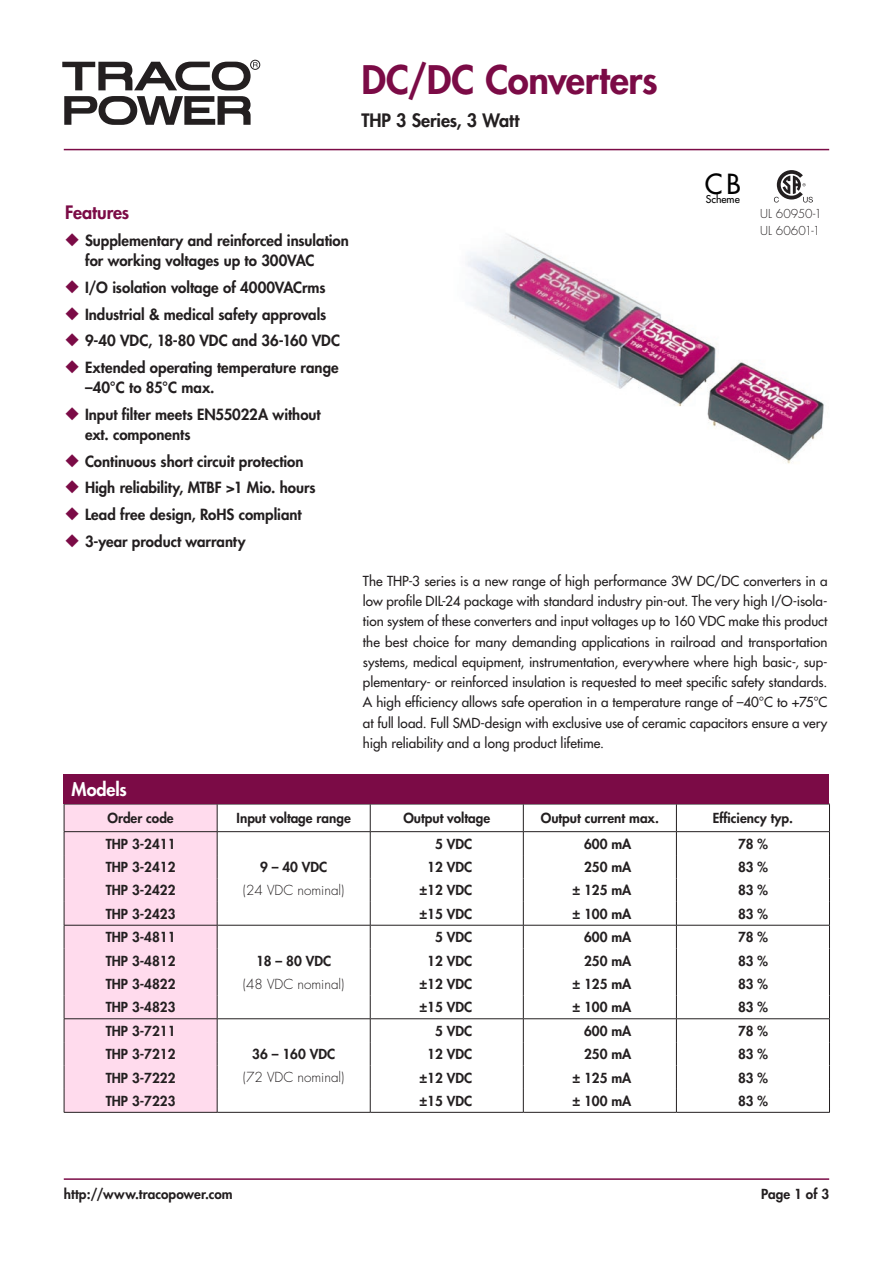
<style>
.page{position:relative;width:893px;height:1263px;background:#fff}
.page>*{position:absolute;margin:0;border:0;box-sizing:border-box;transform-origin:0 0}
.t1{font:800 38.25px "Futura";letter-spacing:-.005em;color:#7b0b46}
.t2{font:27px "Futura";color:#000}
.t3{font:800 18px "Futura";letter-spacing:-.01em;color:#231f20}
.Features_Heavy{font:800 18px "Futura";letter-spacing:-.01em;color:#7b0b46}
.t4{font:800 18px "Futura";letter-spacing:-.005em;color:#fff}
.Features_Heavy-2{font:800 15px/20.2px "Futura";color:#231f20}
.Text_medium{font:13.5px/20.2px "Futura";letter-spacing:-.005em;color:#231f20;text-align:justify}
.Tabelle_Heavy{font:800 13.5px "Futura";color:#231f20}
.Tabelle_Heavy-2{font:300 13.5px "Futura";color:#231f20}
.Text_light{font:300 12px "Futura";letter-spacing:.01em;color:#231f20}
.t5{font:10.5px "Futura";color:#000}
.s1{color:#7b0b46}
</style>
<div class="page">
<div style="left:250px;top:60px;width:10px;height:10px;border:1px solid #231f20;border-radius:50%"></div>
<svg style="left:64px;top:96px;width:187px;height:29px"></svg>
<svg style="left:62px;top:62px;width:196px;height:28px"></svg>
<hr style="left:64px;top:1178px;width:765px;height:2px;background:#7b0b46">
<hr style="left:64px;top:149px;width:765px;height:1px;background:#7b0b46">
<img style="left:467px;top:234px;width:357px;height:230px">
<div style="left:65px;top:805px;width:152px;height:307px;background:#ffdbed"></div>
<hr style="left:64px;top:804px;width:153px;height:1px;background:#231f20">
<hr style="left:217px;top:804px;width:153px;height:1px;background:#231f20">
<hr style="left:370px;top:804px;width:153px;height:1px;background:#231f20">
<hr style="left:523px;top:804px;width:153px;height:1px;background:#231f20">
<hr style="left:676px;top:804px;width:154px;height:1px;background:#231f20">
<hr style="left:64px;top:831px;width:153px;height:1px;background:#231f20">
<hr style="left:217px;top:831px;width:153px;height:1px;background:#231f20">
<hr style="left:370px;top:831px;width:153px;height:1px;background:#231f20">
<hr style="left:523px;top:831px;width:153px;height:1px;background:#231f20">
<hr style="left:676px;top:831px;width:154px;height:1px;background:#231f20">
<hr style="left:64px;top:925px;width:153px;height:1px;background:#231f20">
<hr style="left:217px;top:925px;width:153px;height:1px;background:#231f20">
<hr style="left:370px;top:925px;width:153px;height:1px;background:#231f20">
<hr style="left:523px;top:925px;width:153px;height:1px;background:#231f20">
<hr style="left:676px;top:925px;width:154px;height:1px;background:#231f20">
<hr style="left:64px;top:1018px;width:153px;height:1px;background:#231f20">
<hr style="left:217px;top:1018px;width:153px;height:1px;background:#231f20">
<hr style="left:370px;top:1018px;width:153px;height:1px;background:#231f20">
<hr style="left:523px;top:1018px;width:153px;height:1px;background:#231f20">
<hr style="left:676px;top:1018px;width:154px;height:1px;background:#231f20">
<svg style="left:64px;top:804px;width:1px;height:308px"></svg>
<svg style="left:217px;top:804px;width:1px;height:308px"></svg>
<svg style="left:370px;top:804px;width:1px;height:308px"></svg>
<svg style="left:523px;top:804px;width:1px;height:308px"></svg>
<svg style="left:676px;top:804px;width:1px;height:308px"></svg>
<svg style="left:829px;top:804px;width:1px;height:308px"></svg>
<hr style="left:64px;top:1112px;width:153px;height:1px;background:#231f20">
<hr style="left:217px;top:1112px;width:153px;height:1px;background:#231f20">
<hr style="left:370px;top:1112px;width:153px;height:1px;background:#231f20">
<hr style="left:523px;top:1112px;width:153px;height:1px;background:#231f20">
<hr style="left:676px;top:1112px;width:154px;height:1px;background:#231f20">
<div style="left:64px;top:774px;width:765px;height:30px;background:#7b0b46"></div>
<svg style="left:774px;top:170px;width:39px;height:33px"></svg>
<p class="t1" style="left:361px;top:56px;width:298px">DC/DC Converters</p>
<p class="t3" style="left:361px;top:109px;width:159px">THP 3 Series, 3 Watt</p>
<p class="Features_Heavy" style="left:65px;top:201px;width:66px">Features</p>
<p class="Features_Heavy-2" style="left:85px;top:230px;width:265px;text-indent:-20px"><span class="s1">◆</span> Supplementary and reinforced insulation for working voltages up to 300VAC</p>
<p class="Features_Heavy-2" style="left:65px;top:277px;width:262px"><span class="s1">◆</span> I/O isolation voltage of 4000VACrms</p>
<p class="Features_Heavy-2" style="left:65px;top:304px;width:262px"><span class="s1">◆</span> Industrial &amp; medical safety approvals</p>
<p class="Features_Heavy-2" style="left:65px;top:331px;width:276px"><span class="s1">◆</span> 9-40 VDC, 18-80 VDC and 36-160 VDC</p>
<p class="Features_Heavy-2" style="left:85px;top:357px;width:255px;text-indent:-20px"><span class="s1">◆</span> Extended operating temperature range –40°C to 85°C max.</p>
<p class="Features_Heavy-2" style="left:85px;top:404px;width:237px;text-indent:-20px"><span class="s1">◆</span> Input filter meets EN55022A without ext. components</p>
<p class="Features_Heavy-2" style="left:65px;top:451px;width:240px"><span class="s1">◆</span> Continuous short circuit protection</p>
<p class="Features_Heavy-2" style="left:65px;top:478px;width:252px"><span class="s1">◆</span> High reliability, MTBF &gt;1 Mio. hours</p>
<p class="Features_Heavy-2" style="left:65px;top:504px;width:238px"><span class="s1">◆</span> Lead free design, RoHS compliant</p>
<p class="Features_Heavy-2" style="left:65px;top:531px;width:182px"><span class="s1">◆</span> 3-year product warranty</p>
<p class="t4" style="left:72px;top:778px;width:57px">Models</p>
<p class="t2" style="left:705px;top:167px;width:38px">CB</p>
<p class="t5" style="left:706px;top:193px;width:36px">Scheme</p>
<p class="Text_light" style="left:760px;top:206px;width:63px">UL 60950-1</p>
<p class="Text_light" style="left:760px;top:223px;width:62px">UL 60601-1</p>
<p class="Text_medium" style="left:363px;top:571px;width:466px">The THP-3 series is a new range of high performance 3W DC/DC converters in a low profile DIL-24 package with standard industry pin-out. The very high I/O-isola&shy;tion system of these converters and input voltages up to 160 VDC make this product the best choice for many demanding applications in railroad and transportation systems, medical equipment, instrumentation, everywhere where high basic-, sup&shy;plementary- or reinforced insulation is requested to meet specific safety standards.<br>A high efficiency allows safe operation in a temperature range of –40°C to +75°C at full load. Full SMD-design with exclusive use of ceramic capacitors ensure a very high reliability and a long product lifetime.</p>
<p class="Tabelle_Heavy" style="left:108px;top:810px;width:68px">Order code</p>
<p class="Tabelle_Heavy" style="left:237px;top:810px;width:116px">Input voltage range</p>
<p class="Tabelle_Heavy" style="left:403px;top:810px;width:88px">Output voltage</p>
<p class="Tabelle_Heavy" style="left:541px;top:810px;width:120px">Output current max.</p>
<p class="Tabelle_Heavy" style="left:713px;top:810px;width:82px">Efficiency typ.</p>
<p class="Tabelle_Heavy" style="left:106px;top:835px;width:71px">THP 3-2411</p>
<p class="Tabelle_Heavy" style="left:435px;top:835px;width:39px">5 VDC</p>
<p class="Tabelle_Heavy" style="left:584px;top:835px;width:49px">600 mA</p>
<p class="Tabelle_Heavy" style="left:738px;top:835px;width:31px">78 %</p>
<p class="Tabelle_Heavy" style="left:106px;top:858px;width:71px">THP 3-2412</p>
<p class="Tabelle_Heavy" style="left:260px;top:858px;width:69px">9 – 40 VDC</p>
<p class="Tabelle_Heavy" style="left:427px;top:858px;width:46px">12 VDC</p>
<p class="Tabelle_Heavy" style="left:584px;top:858px;width:49px">250 mA</p>
<p class="Tabelle_Heavy" style="left:738px;top:858px;width:31px">83 %</p>
<p class="Tabelle_Heavy" style="left:106px;top:882px;width:71px">THP 3-2422</p>
<p class="Tabelle_Heavy-2" style="left:243px;top:882px;width:103px">(24 VDC nominal)</p>
<p class="Tabelle_Heavy" style="left:419px;top:882px;width:54px">±12 VDC</p>
<p class="Tabelle_Heavy" style="left:572px;top:882px;width:60px">± 125 mA</p>
<p class="Tabelle_Heavy" style="left:738px;top:882px;width:31px">83 %</p>
<p class="Tabelle_Heavy" style="left:106px;top:905px;width:71px">THP 3-2423</p>
<p class="Tabelle_Heavy" style="left:419px;top:905px;width:54px">±15 VDC</p>
<p class="Tabelle_Heavy" style="left:572px;top:905px;width:60px">± 100 mA</p>
<p class="Tabelle_Heavy" style="left:738px;top:905px;width:31px">83 %</p>
<p class="Tabelle_Heavy" style="left:106px;top:929px;width:71px">THP 3-4811</p>
<p class="Tabelle_Heavy" style="left:435px;top:929px;width:39px">5 VDC</p>
<p class="Tabelle_Heavy" style="left:584px;top:929px;width:49px">600 mA</p>
<p class="Tabelle_Heavy" style="left:738px;top:929px;width:31px">78 %</p>
<p class="Tabelle_Heavy" style="left:106px;top:952px;width:71px">THP 3-4812</p>
<p class="Tabelle_Heavy" style="left:256px;top:952px;width:77px">18 – 80 VDC</p>
<p class="Tabelle_Heavy" style="left:427px;top:952px;width:46px">12 VDC</p>
<p class="Tabelle_Heavy" style="left:584px;top:952px;width:49px">250 mA</p>
<p class="Tabelle_Heavy" style="left:738px;top:952px;width:31px">83 %</p>
<p class="Tabelle_Heavy" style="left:106px;top:975px;width:71px">THP 3-4822</p>
<p class="Tabelle_Heavy-2" style="left:243px;top:976px;width:103px">(48 VDC nominal)</p>
<p class="Tabelle_Heavy" style="left:419px;top:975px;width:54px">±12 VDC</p>
<p class="Tabelle_Heavy" style="left:572px;top:975px;width:60px">± 125 mA</p>
<p class="Tabelle_Heavy" style="left:738px;top:975px;width:31px">83 %</p>
<p class="Tabelle_Heavy" style="left:106px;top:999px;width:71px">THP 3-4823</p>
<p class="Tabelle_Heavy" style="left:419px;top:999px;width:54px">±15 VDC</p>
<p class="Tabelle_Heavy" style="left:572px;top:999px;width:60px">± 100 mA</p>
<p class="Tabelle_Heavy" style="left:738px;top:999px;width:31px">83 %</p>
<p class="Tabelle_Heavy" style="left:106px;top:1022px;width:71px">THP 3-7211</p>
<p class="Tabelle_Heavy" style="left:435px;top:1022px;width:39px">5 VDC</p>
<p class="Tabelle_Heavy" style="left:584px;top:1022px;width:49px">600 mA</p>
<p class="Tabelle_Heavy" style="left:738px;top:1022px;width:31px">78 %</p>
<p class="Tabelle_Heavy" style="left:106px;top:1046px;width:71px">THP 3-7212</p>
<p class="Tabelle_Heavy" style="left:252px;top:1046px;width:84px">36 – 160 VDC</p>
<p class="Tabelle_Heavy" style="left:427px;top:1046px;width:46px">12 VDC</p>
<p class="Tabelle_Heavy" style="left:584px;top:1046px;width:49px">250 mA</p>
<p class="Tabelle_Heavy" style="left:738px;top:1046px;width:31px">83 %</p>
<p class="Tabelle_Heavy" style="left:106px;top:1069px;width:71px">THP 3-7222</p>
<p class="Tabelle_Heavy-2" style="left:243px;top:1069px;width:103px">(72 VDC nominal)</p>
<p class="Tabelle_Heavy" style="left:419px;top:1069px;width:54px">±12 VDC</p>
<p class="Tabelle_Heavy" style="left:572px;top:1069px;width:60px">± 125 mA</p>
<p class="Tabelle_Heavy" style="left:738px;top:1069px;width:31px">83 %</p>
<p class="Tabelle_Heavy" style="left:106px;top:1092px;width:71px">THP 3-7223</p>
<p class="Tabelle_Heavy" style="left:419px;top:1092px;width:54px">±15 VDC</p>
<p class="Tabelle_Heavy" style="left:572px;top:1092px;width:60px">± 100 mA</p>
<p class="Tabelle_Heavy" style="left:738px;top:1092px;width:31px">83 %</p>
<p class="Tabelle_Heavy" style="left:64px;top:1185px;width:170px">http://www.tracopower.com</p>
<p class="Tabelle_Heavy" style="left:761px;top:1185px;width:69px">Page 1 of 3</p>
</div>
